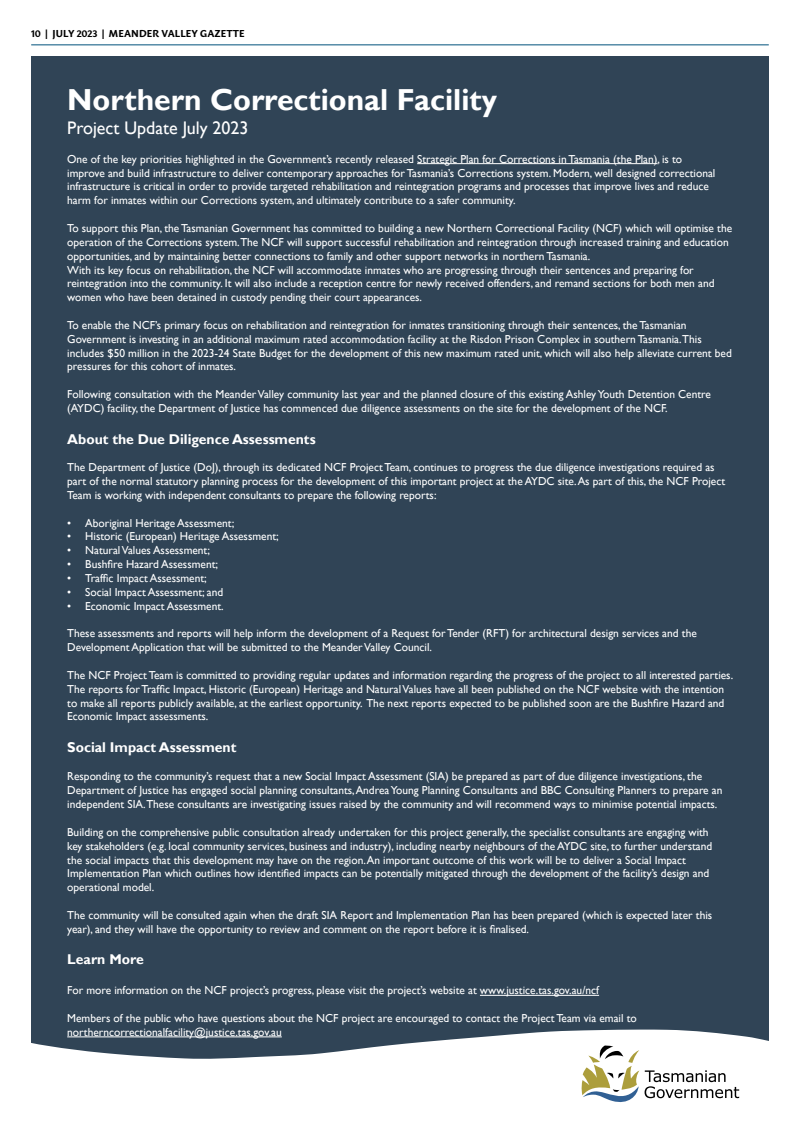
<style>
.page{position:relative;width:800px;height:1134px;background:#fff}
.page>*{position:absolute;margin:0;border:0;box-sizing:border-box;transform-origin:0 0}
.t1{font:700 30.4px "Gill Sans";color:#fff}
.t2{font:18.2px "Gill Sans";color:#fff}
.t3{font:700 14.2px "Gill Sans";color:#fff}
.t4{font:11.5px/13.8px "Gill Sans";color:#fff}
.t5{font:700 10px "Sharik Sans";letter-spacing:.01em;color:#000}
</style>
<div class="page">
<hr style="left:31px;top:44px;width:737px;height:1px;background:#00517c">
<div style="left:31px;top:57px;width:737px;height:1002px;background:#304456"></div>
<hr style="left:417px;top:163px;width:240px;height:1px;background:#fff">
<hr style="left:480px;top:995px;width:119px;height:1px;background:#fff">
<hr style="left:67px;top:1036px;width:215px;height:1px;background:#fff">
<svg style="left:581px;top:1045px;width:158px;height:58px"></svg>
<p class="t5" style="left:31px;top:26px;width:215px">10 | JULY 2023 | MEANDER VALLEY GAZETTE</p>
<h1 class="t1" style="left:67px;top:82px;width:431px">Northern Correctional Facility</h1>
<h2 class="t2" style="left:67px;top:118px;width:183px">Project Update July 2023</h2>
<p class="t4" style="left:67px;top:152px;width:649px">One of the key priorities highlighted in the Government’s recently released Strategic Plan for Corrections in Tasmania (the Plan), is to improve and build infrastructure to deliver contemporary approaches for Tasmania’s Corrections system. Modern, well designed correctional infrastructure is critical in order to provide targeted rehabilitation and reintegration programs and processes that improve lives and reduce harm for inmates within our Corrections system, and ultimately contribute to a safer community.</p>
<p class="t4" style="left:67px;top:221px;width:666px">To support this Plan, the Tasmanian Government has committed to building a new Northern Correctional Facility (NCF) which will optimise the operation of the Corrections system.The NCF will support successful rehabilitation and reintegration through increased training and education opportunities, and by maintaining better connections to family and other support networks in northern Tasmania.<br>With its key focus on rehabilitation, the NCF will accommodate inmates who are progressing through their sentences and preparing for reintegration into the community. It will also include a reception centre for newly received offenders, and remand sections for both men and women who have been detained in custody pending their court appearances.</p>
<p class="t4" style="left:67px;top:318px;width:666px">To enable the NCF’s primary focus on rehabilitation and reintegration for inmates transitioning through their sentences, the Tasmanian Government is investing in an additional maximum rated accommodation facility at the Risdon Prison Complex in southern Tasmania.This includes $50 million in the 2023-24 State Budget for the development of this new maximum rated unit, which will also help alleviate current bed pressures for this cohort of inmates.</p>
<p class="t4" style="left:67px;top:388px;width:645px">Following consultation with the Meander Valley community last year and the planned closure of this existing Ashley Youth Detention Centre (AYDC) facility, the Department of Justice has commenced due diligence assessments on the site for the development of the NCF.</p>
<p class="t3" style="left:67px;top:430px;width:250px">About the Due Diligence Assessments</p>
<p class="t4" style="left:67px;top:461px;width:659px">The Department of Justice (DoJ), through its dedicated NCF Project Team, continues to progress the due diligence investigations required as part of the normal statutory planning process for the development of this important project at the AYDC site. As part of this, the NCF Project<br>Team is working with independent consultants to prepare the following reports:</p>
<p class="t4" style="left:67px;top:516px;width:168px">• Aboriginal Heritage Assessment;</p>
<p class="t4" style="left:67px;top:530px;width:213px">• Historic (European) Heritage Assessment;</p>
<p class="t4" style="left:67px;top:544px;width:144px">• Natural Values Assessment;</p>
<p class="t4" style="left:67px;top:558px;width:152px">• Bushfire Hazard Assessment;</p>
<p class="t4" style="left:67px;top:571px;width:141px">• Traffic Impact Assessment;</p>
<p class="t4" style="left:67px;top:585px;width:157px">• Social Impact Assessment; and</p>
<p class="t4" style="left:67px;top:599px;width:158px">• Economic Impact Assessment.</p>
<p class="t4" style="left:67px;top:627px;width:631px">These assessments and reports will help inform the development of a Request for Tender (RFT) for architectural design services and the<br>Development Application that will be submitted to the Meander Valley Council.</p>
<p class="t4" style="left:67px;top:668px;width:667px">The NCF Project Team is committed to providing regular updates and information regarding the progress of the project to all interested parties.<br>The reports for Traffic Impact, Historic (European) Heritage and Natural Values have all been published on the NCF website with the intention to make all reports publicly available, at the earliest opportunity. The next reports expected to be published soon are the Bushfire Hazard and Economic Impact assessments.</p>
<p class="t3" style="left:67px;top:739px;width:171px">Social Impact Assessment</p>
<p class="t4" style="left:67px;top:770px;width:656px">Responding to the community’s request that a new Social Impact Assessment (SIA) be prepared as part of due diligence investigations, the<br>Department of Justice has engaged social planning consultants, Andrea Young Planning Consultants and BBC Consulting Planners to prepare an independent SIA.These consultants are investigating issues raised by the community and will recommend ways to minimise potential impacts.</p>
<p class="t4" style="left:67px;top:825px;width:646px">Building on the comprehensive public consultation already undertaken for this project generally, the specialist consultants are engaging with key stakeholders (e.g. local community services, business and industry), including nearby neighbours of the AYDC site, to further understand the social impacts that this development may have on the region. An important outcome of this work will be to deliver a Social Impact Implementation Plan which outlines how identified impacts can be potentially mitigated through the development of the facility’s design and operational model.</p>
<p class="t4" style="left:67px;top:908px;width:646px">The community will be consulted again when the draft SIA Report and Implementation Plan has been prepared (which is expected later this year), and they will have the opportunity to review and comment on the report before it is finalised.</p>
<p class="t3" style="left:67px;top:950px;width:78px">Learn More</p>
<p class="t4" style="left:67px;top:984px;width:533px">For more information on the NCF project’s progress, please visit the project’s website at www.justice.tas.gov.au/ncf</p>
<p class="t4" style="left:67px;top:1011px;width:571px">Members of the public who have questions about the NCF project are encouraged to contact the Project Team via email to northerncorrectionalfacility@justice.tas.gov.au</p>
</div>
